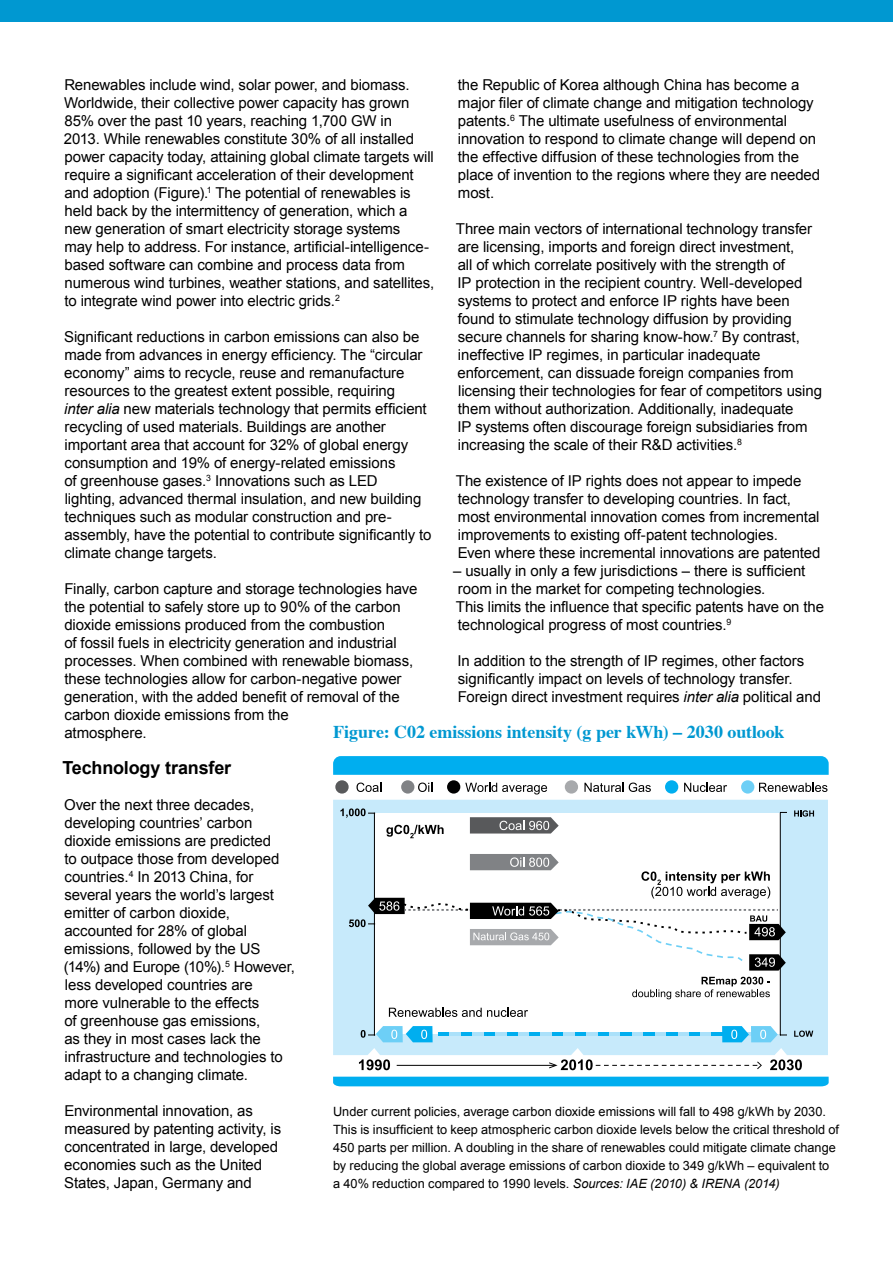
<style>
.page{position:relative;width:893px;height:1263px;background:#fff}
.page>*{position:absolute;margin:0;border:0;box-sizing:border-box;transform-origin:0 0}
.t1{font:700 18px "Times";letter-spacing:-.005em;color:#0098d1}
.t2{font:700 18px "Arial";letter-spacing:-.01em;color:#000}
.t3{font:15px/18px "Arial";letter-spacing:-.005em;color:#000}
.t4{font:12.75px/18px "Arial";color:#000}
.s1{font-style:italic}
</style>
<div class="page">
<div style="left:333px;top:800px;width:495px;height:255px;background:#c7eafb"></div>
<div style="left:375px;top:813px;width:405px;height:220px;background:#fff"></div>
<svg style="left:356px;top:782px;width:25px;height:10px"></svg>
<svg style="left:632px;top:977px;width:138px;height:22px"></svg>
<svg style="left:386px;top:825px;width:58px;height:13px"></svg>
<svg style="left:389px;top:1008px;width:139px;height:9px"></svg>
<svg style="left:794px;top:810px;width:20px;height:7px"></svg>
<svg style="left:794px;top:1030px;width:19px;height:7px"></svg>
<svg style="left:770px;top:1059px;width:32px;height:11px"></svg>
<svg style="left:359px;top:1059px;width:31px;height:11px"></svg>
<svg style="left:418px;top:782px;width:14px;height:10px"></svg>
<svg style="left:465px;top:783px;width:82px;height:11px"></svg>
<svg style="left:584px;top:782px;width:67px;height:10px"></svg>
<svg style="left:684px;top:783px;width:43px;height:9px"></svg>
<svg style="left:759px;top:783px;width:68px;height:9px"></svg>
<div style="left:335px;top:780px;width:14px;height:13px;background:#58595b;border-radius:50%"></div>
<div style="left:401px;top:780px;width:13px;height:13px;background:#808285;border-radius:50%"></div>
<div style="left:447px;top:780px;width:13px;height:13px;background:#000;border-radius:50%"></div>
<div style="left:565px;top:780px;width:13px;height:13px;background:#a7a9ac;border-radius:50%"></div>
<div style="left:665px;top:780px;width:13px;height:13px;background:#00aeef;border-radius:50%"></div>
<div style="left:741px;top:780px;width:13px;height:13px;background:#6dcff6;border-radius:50%"></div>
<svg style="left:470px;top:817px;width:89px;height:16px"></svg>
<hr style="left:397px;top:1065px;width:158px;height:1px;background:#000">
<svg style="left:549px;top:1059px;width:213px;height:11px"></svg>
<hr style="left:374px;top:813px;width:1px;height:222px;background:#000">
<hr style="left:780px;top:813px;width:1px;height:222px;background:#000">
<svg style="left:340px;top:808px;width:35px;height:10px"></svg>
<svg style="left:361px;top:1026px;width:72px;height:16px"></svg>
<hr style="left:438px;top:1032px;width:11px;height:4px;background:#00aeef">
<hr style="left:450px;top:1032px;width:11px;height:4px;background:#abe1fa">
<hr style="left:461px;top:1032px;width:11px;height:4px;background:#00aeef">
<hr style="left:473px;top:1032px;width:11px;height:4px;background:#abe1fa">
<hr style="left:484px;top:1032px;width:11px;height:4px;background:#00aeef">
<hr style="left:496px;top:1032px;width:11px;height:4px;background:#abe1fa">
<hr style="left:507px;top:1032px;width:11px;height:4px;background:#00aeef">
<hr style="left:518px;top:1032px;width:12px;height:4px;background:#abe1fa">
<hr style="left:529px;top:1032px;width:11px;height:4px;background:#00aeef">
<hr style="left:541px;top:1032px;width:11px;height:4px;background:#abe1fa">
<hr style="left:552px;top:1032px;width:11px;height:4px;background:#00aeef">
<hr style="left:564px;top:1032px;width:11px;height:4px;background:#abe1fa">
<hr style="left:575px;top:1032px;width:11px;height:4px;background:#00aeef">
<hr style="left:587px;top:1032px;width:11px;height:4px;background:#abe1fa">
<hr style="left:598px;top:1032px;width:11px;height:4px;background:#00aeef">
<hr style="left:610px;top:1032px;width:11px;height:4px;background:#abe1fa">
<hr style="left:620px;top:1032px;width:12px;height:4px;background:#00aeef">
<hr style="left:632px;top:1032px;width:11px;height:4px;background:#abe1fa">
<hr style="left:643px;top:1032px;width:11px;height:4px;background:#00aeef">
<hr style="left:655px;top:1032px;width:11px;height:4px;background:#abe1fa">
<hr style="left:666px;top:1032px;width:11px;height:4px;background:#00aeef">
<hr style="left:678px;top:1032px;width:11px;height:4px;background:#abe1fa">
<hr style="left:689px;top:1032px;width:11px;height:4px;background:#00aeef">
<hr style="left:701px;top:1032px;width:11px;height:4px;background:#abe1fa">
<hr style="left:712px;top:1032px;width:11px;height:4px;background:#00aeef">
<svg style="left:333px;top:756px;width:496px;height:19px;background:#04afef"></svg>
<div style="left:333px;top:1077px;width:496px;height:9px;background:#00aeef"></div>
<svg style="left:722px;top:1026px;width:65px;height:16px"></svg>
<svg style="left:349px;top:854px;width:437px;height:116px"></svg>
<div style="left:0;top:0;width:893px;height:21px;background:#0098d1"></div>
<p class="t3" style="left:458px;top:76px;width:364px">the Republic of Korea although China has become a major filer of climate change and mitigation technology patents.<sup>6</sup> The ultimate usefulness of environmental innovation to respond to climate change will depend on the effective diffusion of these technologies from the place of invention to the regions where they are needed most.</p>
<p class="t3" style="left:456px;top:220px;width:368px">Three main vectors of international technology transfer are licensing, imports and foreign direct investment,<br>all of which correlate positively with the strength of<br>IP protection in the recipient country. Well-developed systems to protect and enforce IP rights have been found to stimulate technology diffusion by providing secure channels for sharing know-how.<sup>7</sup> By contrast, ineffective IP regimes, in particular inadequate enforcement, can dissuade foreign companies from licensing their technologies for fear of competitors using them without authorization. Additionally, inadequate<br>IP systems often discourage foreign subsidiaries from increasing the scale of their R&amp;D activities.<sup>8</sup></p>
<p class="t3" style="left:456px;top:472px;width:366px">The existence of IP rights does not appear to impede technology transfer to developing countries. In fact, most environmental innovation comes from incremental improvements to existing off-patent technologies.<br>Even where these incremental innovations are patented</p>
<p class="t3" style="left:453px;top:562px;width:372px">– usually in only a few jurisdictions – there is sufficient room in the market for competing technologies.<br>This limits the influence that specific patents have on the technological progress of most countries.<sup>9</sup></p>
<p class="t3" style="left:457px;top:652px;width:365px">In addition to the strength of IP regimes, other factors significantly impact on levels of technology transfer.<br>Foreign direct investment requires <span class="s1">inter alia</span> political and</p>
<p class="t1" style="left:333px;top:715px;width:453px">Figure: C02 emissions intensity (g per kWh) – 2030 outlook</p>
<p class="t3" style="left:64px;top:76px;width:372px">Renewables include wind, solar power, and biomass.<br>Worldwide, their collective power capacity has grown 85% over the past 10 years, reaching 1,700 GW in<br>2013. While renewables constitute 30% of all installed power capacity today, attaining global climate targets will require a significant acceleration of their development and adoption (Figure).<sup>1</sup> The potential of renewables is held back by the intermittency of generation, which a new generation of smart electricity storage systems<br>may help to address. For instance, artificial-intelligence&shy;based software can combine and process data from numerous wind turbines, weather stations, and satellites, to integrate wind power into electric grids.<sup>2</sup></p>
<p class="t3" style="left:64px;top:328px;width:369px">Significant reductions in carbon emissions can also be made from advances in energy efficiency. The “circular economy” aims to recycle, reuse and remanufacture resources to the greatest extent possible, requiring<br><span class="s1">inter alia</span> new materials technology that permits efficient recycling of used materials. Buildings are another important area that account for 32% of global energy consumption and 19% of energy-related emissions<br>of greenhouse gases.<sup>3</sup> Innovations such as LED lighting, advanced thermal insulation, and new building techniques such as modular construction and pre&shy;assembly, have the potential to contribute significantly to climate change targets.</p>
<p class="t3" style="left:64px;top:580px;width:355px">Finally, carbon capture and storage technologies have the potential to safely store up to 90% of the carbon dioxide emissions produced from the combustion<br>of fossil fuels in electricity generation and industrial processes. When combined with renewable biomass, these technologies allow for carbon-negative power generation, with the added benefit of removal of the carbon dioxide emissions from the<br>atmosphere.</p>
<p class="t2" style="left:63px;top:756px;width:170px">Technology transfer</p>
<p class="t3" style="left:64px;top:796px;width:233px">Over the next three decades, developing countries’ carbon dioxide emissions are predicted<br>to outpace those from developed countries.<sup>4</sup> In 2013 China, for several years the world’s largest emitter of carbon dioxide, accounted for 28% of global emissions, followed by the US (14%) and Europe (10%).<sup>5</sup> However, less developed countries are<br>more vulnerable to the effects<br>of greenhouse gas emissions,<br>as they in most cases lack the infrastructure and technologies to adapt to a changing climate.</p>
<p class="t3" style="left:64px;top:1102px;width:219px">Environmental innovation, as measured by patenting activity, is concentrated in large, developed economies such as the United<br>States, Japan, Germany and</p>
<p class="t4" style="left:333px;top:1103px;width:507px">Under current policies, average carbon dioxide emissions will fall to 498 g/kWh by 2030.<br>This is insufficient to keep atmospheric carbon dioxide levels below the critical threshold of 450 parts per million. A doubling in the share of renewables could mitigate climate change by reducing the global average emissions of carbon dioxide to 349 g/kWh – equivalent to a 40% reduction compared to 1990 levels. <span class="s1">Sources: IAE (2010) &amp; IRENA (2014)</span></p>
</div>
